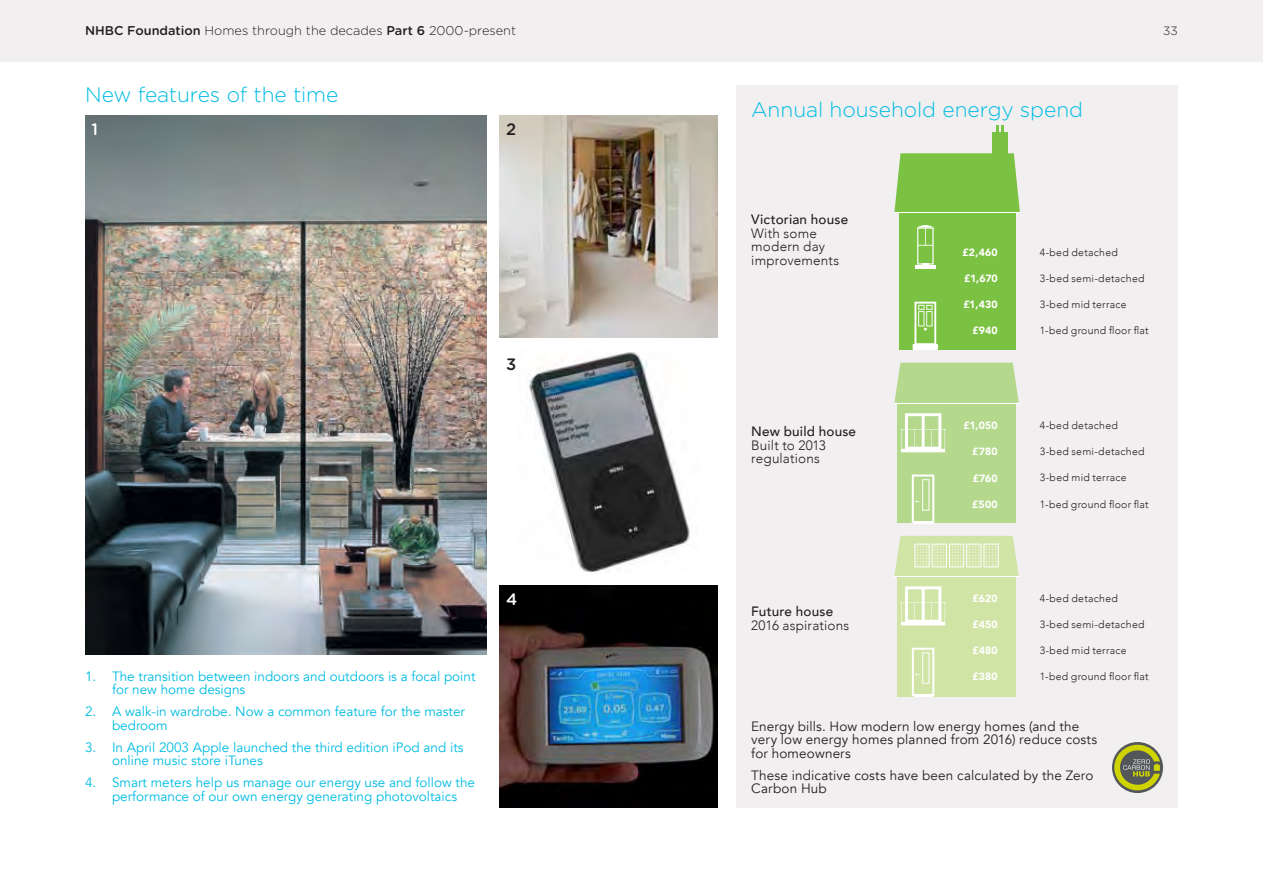
<style>
.page{position:relative;width:1263px;height:893px;background:#fff}
.page>*{position:absolute;margin:0;border:0;box-sizing:border-box;transform-origin:0 0}
.t1{font:300 21px "Gotham Rounded";letter-spacing:-.005em;color:#00bce4}
.t2{font:500 16.5px "Gotham Rounded";color:#fff}
.t3{font:500 16.5px "Gotham Rounded";color:#231f20}
.t4{font:13.5px/13.5px "Avenir";color:#00bce4}
.t5{font:13.5px/13.5px "Avenir";letter-spacing:.01em;color:#231f20}
.t6{font:300 13.5px/13.5px "Avenir";letter-spacing:.015em;color:#231f20}
.t7{font:500 13.5px "Avenir";letter-spacing:.015em;color:#231f20}
.t8{font:300 12.75px "Gotham Rounded";color:#231f20}
.t9{font:300 12px "Gotham Rounded";color:#231f20}
.t10{font:300 10.5px "Avenir";letter-spacing:.025em;color:#231f20}
.t11{font:900 10.5px "Avenir";letter-spacing:.02em;color:#fff}
.s1{font-weight:500}
</style>
<div class="page">
<div style="left:0;top:0;width:1263px;height:62px;background:#f1efef"></div>
<img style="left:528px;top:352px;width:163px;height:220px">
<img style="left:500px;top:586px;width:217px;height:222px">
<div style="left:736px;top:85px;width:442px;height:723px;background:#f1efef"></div>
<img style="left:500px;top:116px;width:217px;height:222px">
<img style="left:85px;top:116px;width:402px;height:539px">
<svg style="left:1112px;top:742px;width:51px;height:51px"></svg>
<svg style="left:1114px;top:745px;width:46px;height:45px"></svg>
<div style="left:897px;top:576px;width:119px;height:120px;background:#d0e4a6"></div>
<svg style="left:894px;top:536px;width:125px;height:40px"></svg>
<svg style="left:901px;top:586px;width:44px;height:39px"></svg>
<hr style="left:894px;top:576px;width:126px;height:1px;background:#fff">
<svg style="left:912px;top:648px;width:22px;height:48px"></svg>
<div style="left:897px;top:403px;width:119px;height:120px;background:#b4d88c"></div>
<div style="left:894px;top:363px;width:125px;height:40px;background:#b4d88c"></div>
<svg style="left:901px;top:413px;width:44px;height:39px"></svg>
<hr style="left:894px;top:403px;width:126px;height:1px;background:#fff">
<svg style="left:912px;top:475px;width:22px;height:48px"></svg>
<div style="left:899px;top:213px;width:116px;height:137px;background:#7bc142"></div>
<svg style="left:894px;top:153px;width:126px;height:59px"></svg>
<svg style="left:914px;top:302px;width:24px;height:48px"></svg>
<hr style="left:894px;top:212px;width:126px;height:1px;background:#fff">
<div style="left:992px;top:132px;width:16px;height:21px;background:#7bc142"></div>
<svg style="left:996px;top:125px;width:8px;height:7px"></svg>
<hr style="left:915px;top:266px;width:20px;height:3px;background:#fff">
<svg style="left:917px;top:225px;width:17px;height:40px"></svg>
<div style="left:912px;top:344px;width:24px;height:6px;background:#fff"></div>
<p class="t8" style="left:85px;top:22px;width:433px"><span class="s1">NHBC Foundation</span> Homes through the decades <span class="s1">Part 6</span> 2000-present</p>
<p class="t9" style="left:1163px;top:22px;width:16px">33</p>
<h1 class="t1" style="left:85px;top:80px;width:255px">New features of the time</h1>
<p class="t2" style="left:91px;top:118px;width:8px">1</p>
<p class="t3" style="left:506px;top:118px;width:12px">2</p>
<p class="t3" style="left:506px;top:353px;width:12px">3</p>
<p class="t4" style="left:112px;top:670px;width:365px;text-indent:-27px">1. The transition between indoors and outdoors is a focal point for new home designs</p>
<p class="t4" style="left:112px;top:705px;width:355px;text-indent:-27px">2. A walk-in wardrobe. Now a common feature for the master bedroom</p>
<p class="t4" style="left:112px;top:741px;width:353px;text-indent:-27px">3. In April 2003 Apple launched the third edition iPod and its online music store iTunes</p>
<p class="t4" style="left:112px;top:776px;width:365px;text-indent:-27px">4. Smart meters help us manage our energy use and follow the performance of our own energy generating photovoltaics</p>
<p class="t2" style="left:506px;top:588px;width:13px">4</p>
<h1 class="t1" style="left:751px;top:95px;width:333px">Annual household energy spend</h1>
<p class="t7" style="left:751px;top:208px;width:98px">Victorian house</p>
<p class="t6" style="left:751px;top:226px;width:89px">With some modern day improvements</p>
<p class="t7" style="left:751px;top:420px;width:106px">New build house</p>
<p class="t6" style="left:751px;top:438px;width:76px">Built to 2013 regulations</p>
<p class="t7" style="left:751px;top:600px;width:83px">Future house</p>
<p class="t6" style="left:751px;top:618px;width:100px">2016 aspirations</p>
<p class="t11" style="left:962px;top:244px;width:37px">£2,460</p>
<p class="t10" style="left:1040px;top:246px;width:80px">4-bed detached</p>
<p class="t11" style="left:964px;top:270px;width:35px">£1,670</p>
<p class="t10" style="left:1040px;top:272px;width:106px">3-bed semi-detached</p>
<p class="t11" style="left:963px;top:296px;width:36px">£1,430</p>
<p class="t10" style="left:1040px;top:298px;width:89px">3-bed mid terrace</p>
<p class="t11" style="left:972px;top:322px;width:27px">£940</p>
<p class="t10" style="left:1040px;top:325px;width:111px">1-bed ground floor flat</p>
<p class="t11" style="left:963px;top:417px;width:36px">£1,050</p>
<p class="t10" style="left:1040px;top:420px;width:80px">4-bed detached</p>
<p class="t11" style="left:972px;top:443px;width:27px">£780</p>
<p class="t10" style="left:1040px;top:446px;width:106px">3-bed semi-detached</p>
<p class="t11" style="left:973px;top:469px;width:27px">£760</p>
<p class="t10" style="left:1040px;top:472px;width:89px">3-bed mid terrace</p>
<p class="t11" style="left:972px;top:495px;width:27px">£500</p>
<p class="t10" style="left:1040px;top:498px;width:111px">1-bed ground floor flat</p>
<p class="t11" style="left:972px;top:589px;width:27px">£620</p>
<p class="t10" style="left:1040px;top:592px;width:80px">4-bed detached</p>
<p class="t11" style="left:972px;top:615px;width:27px">£450</p>
<p class="t10" style="left:1040px;top:618px;width:106px">3-bed semi-detached</p>
<p class="t11" style="left:972px;top:642px;width:27px">£480</p>
<p class="t10" style="left:1040px;top:644px;width:89px">3-bed mid terrace</p>
<p class="t11" style="left:972px;top:668px;width:27px">£380</p>
<p class="t10" style="left:1040px;top:670px;width:111px">1-bed ground floor flat</p>
<p class="t5" style="left:751px;top:719px;width:348px">Energy bills. How modern low energy homes (and the very low energy homes planned from 2016) reduce costs for homeowners</p>
<p class="t5" style="left:751px;top:768px;width:344px">These indicative costs have been calculated by the Zero<br>Carbon Hub</p>
</div>
